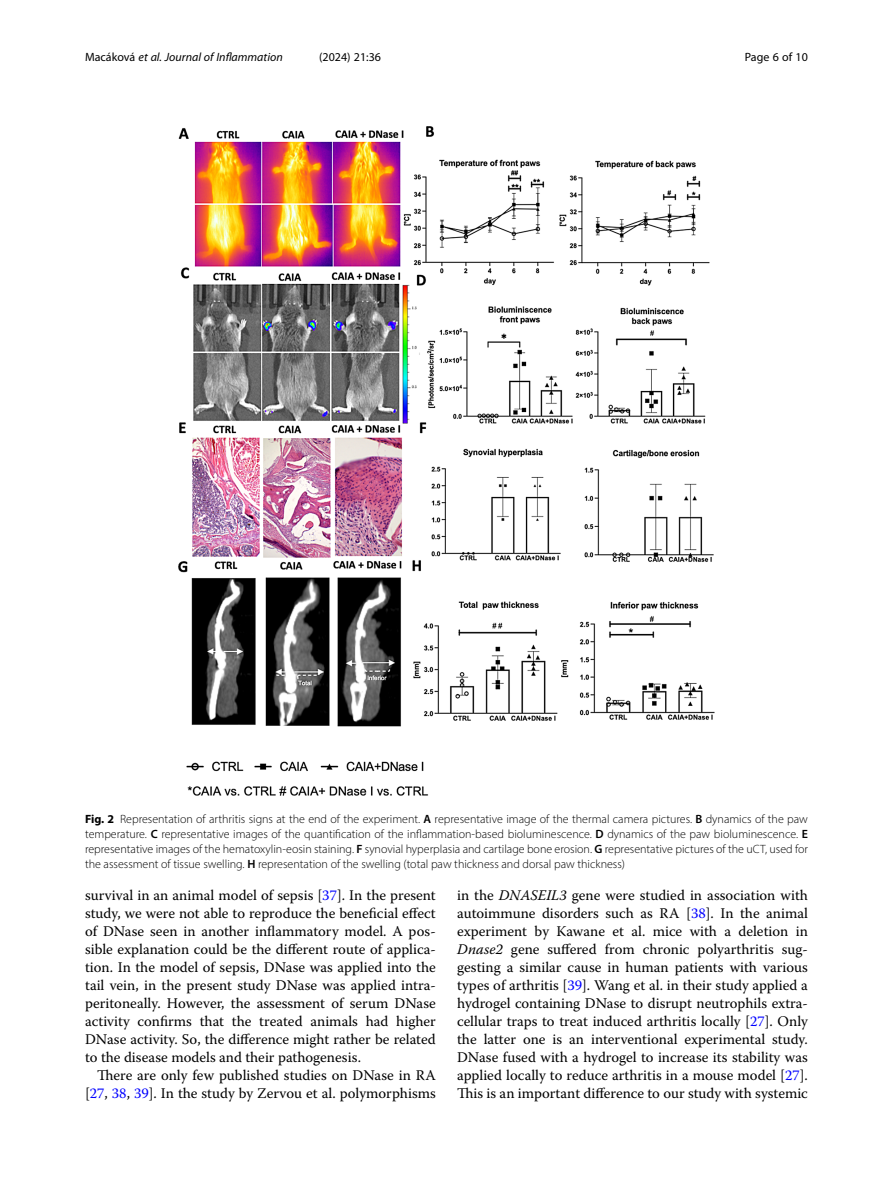
<style>
.page{position:relative;width:893px;height:1191px;background:#fff}
.page>*{position:absolute;margin:0;border:0;box-sizing:border-box;transform-origin:0 0}
.Body_Text_Indent{font:14.7px/18px "Warnock Pro";color:#000;text-align:justify}
.Figure_Caption{font:300 12px/15px "Myriad Pro";color:#000;text-align:justify}
.t1{font:italic 12px "Myriad Pro";color:#000}
.t2{font:12px "Myriad Pro";color:#000}
.s1{font-style:normal}
.s2{font-weight:700}
.s3{font-weight:600}
.s4{color:#00f}
.s5{font-style:italic}
</style>
<div class="page">
<img style="left:179px;top:126px;width:535px;height:669px">
<p class="t1" style="left:85px;top:50px;width:199px"><span class="s1">Macáková</span> et al. Journal of Inflammation</p>
<p class="t2" style="left:319px;top:50px;width:63px">(2024) 21:36</p>
<p class="t2" style="left:745px;top:50px;width:65px">Page 6 of 10</p>
<p class="Figure_Caption" style="left:85px;top:811px;width:724px"><span class="s2">Fig. 2</span> Representation of arthritis signs at the end of the experiment. <span class="s3">A</span> representative image of the thermal camera pictures. <span class="s3">B</span> dynamics of the paw temperature. <span class="s3">C</span> representative images of the quantification of the inflammation-based bioluminescence. <span class="s3">D</span> dynamics of the paw bioluminescence. <span class="s3">E </span>representative images of the hematoxylin-eosin staining. <span class="s3">F</span> synovial hyperplasia and cartilage bone erosion. <span class="s3">G</span> representative pictures of the uCT, used for the assessment of tissue swelling. <span class="s3">H</span> representation of the swelling (total paw thickness and dorsal paw thickness)</p>
<p class="Body_Text_Indent" style="left:85px;top:886px;width:352px">survival in an animal model of sepsis [<span class="s4">37</span>]. In the present study, we were not able to reproduce the beneficial effect of DNase seen in another inflammatory model. A pos&shy;sible explanation could be the different route of applica&shy;tion. In the model of sepsis, DNase was applied into the tail vein, in the present study DNase was applied intra&shy;peritoneally. However, the assessment of serum DNase activity confirms that the treated animals had higher DNase activity. So, the difference might rather be related to the disease models and their pathogenesis.</p>
<p class="Body_Text_Indent" style="left:85px;top:1066px;width:352px;text-align:right">There are only few published studies on DNase in RA [<span class="s4">27</span>, <span class="s4">38</span>, <span class="s4">39</span>]. In the study by Zervou et al. polymorphisms</p>
<p class="Body_Text_Indent" style="left:457px;top:886px;width:352px">in the <span class="s5">DNASEIL3</span> gene were studied in association with autoimmune disorders such as RA [<span class="s4">38</span>]. In the animal experiment by Kawane et al. mice with a deletion in <span class="s5">Dnase2</span> gene suffered from chronic polyarthritis sug&shy;gesting a similar cause in human patients with various types of arthritis [<span class="s4">39</span>]. Wang et al. in their study applied a hydrogel containing DNase to disrupt neutrophils extra&shy;cellular traps to treat induced arthritis locally [<span class="s4">27</span>]. Only the latter one is an interventional experimental study.<br>DNase fused with a hydrogel to increase its stability was applied locally to reduce arthritis in a mouse model [<span class="s4">27</span>].<br>This is an important difference to our study with systemic</p>
</div>
